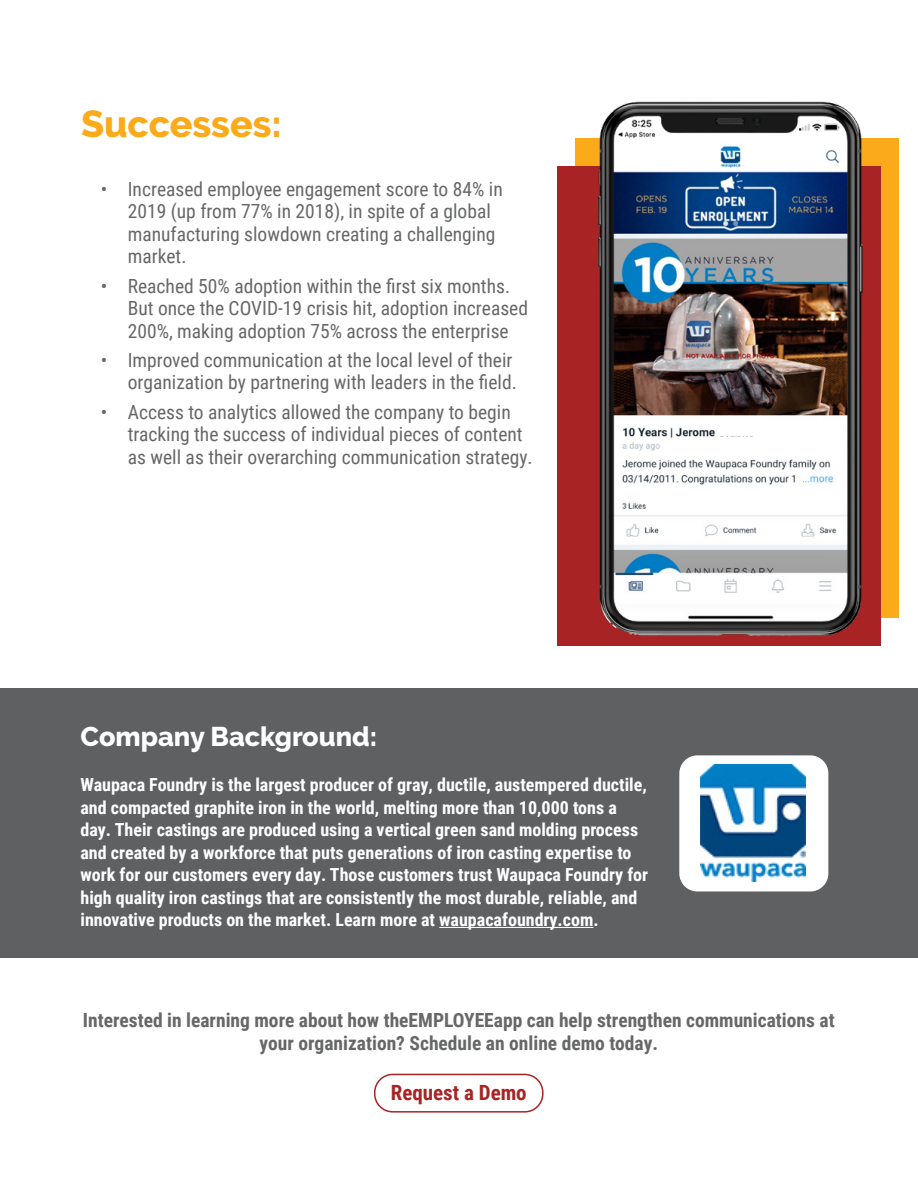
<style>
.page{position:relative;width:918px;height:1188px;background:#fff}
.page>*{position:absolute;margin:0;border:0;box-sizing:border-box;transform-origin:0 0}
.t1{font:800 37.5px "Raleway";color:#fbaa19}
.t2{font:800 27px "Raleway";color:#fff}
.t3{font:700 21px "Roboto Condensed";color:#a82424}
.t4{font:19.5px/22.5px "Roboto Condensed";color:#666767}
.t5{font:700 19.5px/22.5px "Roboto Condensed";color:#666767;text-align:center}
.t6{font:700 18px/22.5px "Roboto Condensed";color:#fff}
</style>
<div class="page">
<div style="left:575px;top:138px;width:324px;height:479px;background:#fbaa19"></div>
<div style="left:557px;top:167px;width:324px;height:479px;background:#a82424"></div>
<div style="left:0;top:688px;width:918px;height:270px;background:#5f6062"></div>
<hr style="left:439px;top:927px;width:154px;height:1px;background:#fff">
<div style="left:374px;top:1074px;width:170px;height:39px;border:2px solid #a82424;border-radius:18px"></div>
<div style="left:679px;top:755px;width:149px;height:136px;background:#fff;border-radius:18px"></div>
<img style="left:700px;top:765px;width:105px;height:117px">
<img style="left:588px;top:101px;width:285px;height:535px">
<div style="left:717px;top:425px;width:40px;height:11px;background:#fff"></div>
<h1 class="t1" style="left:81px;top:102px;width:202px">Successes:</h1>
<p class="t4" style="left:128px;top:177px;width:377px;text-indent:-27px">• Increased employee engagement score to 84% in 2019 (up from 77% in 2018), in spite of a global manufacturing slowdown creating a challenging market.</p>
<p class="t4" style="left:128px;top:274px;width:402px;text-indent:-27px">• Reached 50% adoption within the first six months.<br>But once the COVID-19 crisis hit, adoption increased<br>200%, making adoption 75% across the enterprise</p>
<p class="t4" style="left:101px;top:348px;width:418px;text-align:right">• Improved communication at the local level of their organization by partnering with leaders in the field.</p>
<p class="t4" style="left:128px;top:400px;width:406px;text-indent:-27px">• Access to analytics allowed the company to begin tracking the success of individual pieces of content as well as their overarching communication strategy.</p>
<h2 class="t2" style="left:81px;top:721px;width:298px">Company Background:</h2>
<p class="t6" style="left:81px;top:773px;width:569px">Waupaca Foundry is the largest producer of gray, ductile, austempered ductile, and compacted graphite iron in the world, melting more than 10,000 tons a day. Their castings are produced using a vertical green sand molding process and created by a workforce that puts generations of iron casting expertise to work for our customers every day. Those customers trust Waupaca Foundry for high quality iron castings that are consistently the most durable, reliable, and innovative products on the market. Learn more at waupacafoundry.com.</p>
<p class="t5" style="left:83px;top:1008px;width:753px">Interested in learning more about how theEMPLOYEEapp can help strengthen communications at your organization? Schedule an online demo today.</p>
<p class="t3" style="left:391px;top:1078px;width:138px">Request a Demo</p>
</div>
